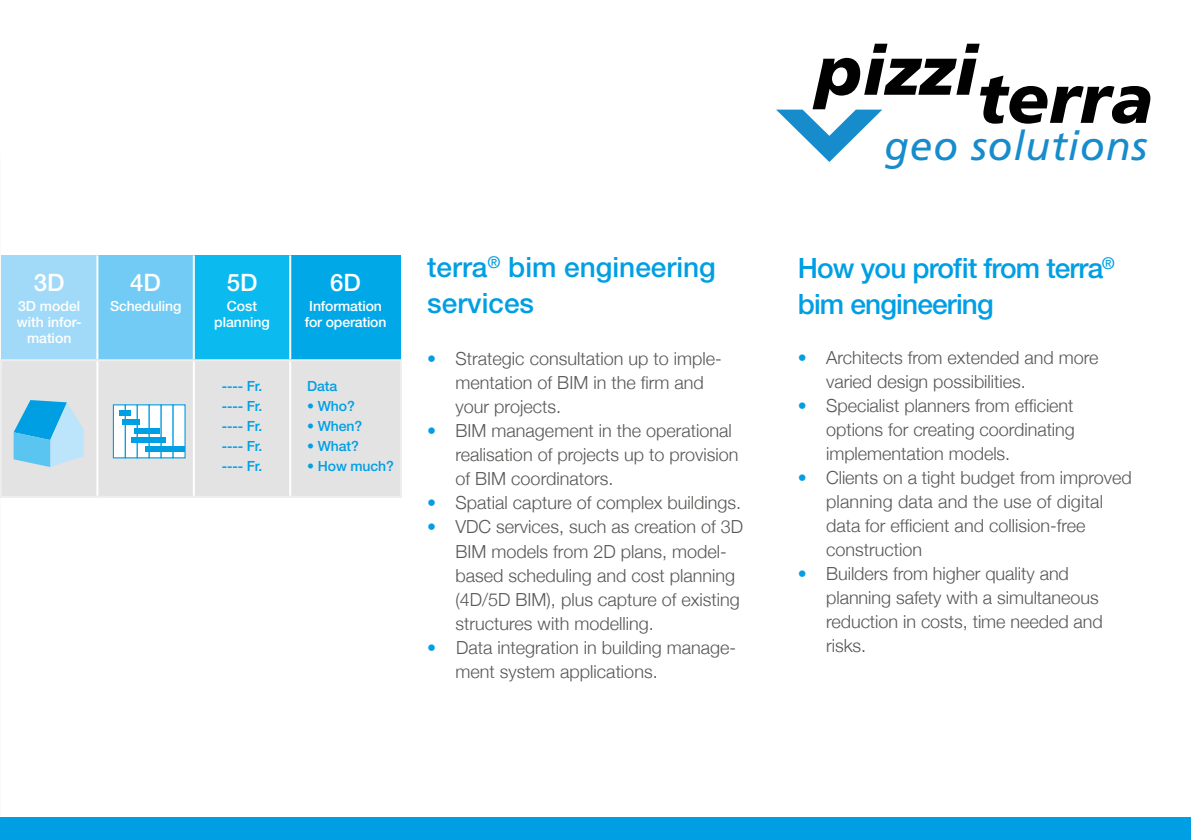
<style>
.page{position:relative;width:1191px;height:840px;background:#fff}
.page>*{position:absolute;margin:0;border:0;box-sizing:border-box;transform-origin:0 0}
.t1{font:italic 900 69.2px "Frutiger";color:#000100}
.t2{font:italic 40.6px "Frutiger LT Std";letter-spacing:.02em;color:#178ccc}
.t3{font:500 28px/36px "Helvetica Neue";letter-spacing:-.03em;color:#009fe3}
.t4{font:500 28px/36px "Helvetica Neue";color:#009fe3}
.t5{font:500 24px "Helvetica Neue";color:#fff}
.t6{font:300 18px/24px "Helvetica Neue";color:#575756}
.t7{font:500 14px/16px "Helvetica Neue";letter-spacing:-.01em;color:#fff;text-align:center}
.t8{font:500 14px/20px "Helvetica Neue";letter-spacing:-.01em;color:#009fe3;text-align:justify}
.s1{color:#009fe3}
</style>
<div class="page">
<div style="left:0;top:816px;width:1191px;height:23px;background:#009fe3"></div>
<div style="left:1px;top:255px;width:96px;height:105px;background:#a1daf8"></div>
<div style="left:97px;top:255px;width:97px;height:105px;background:#71cbf4"></div>
<div style="left:194px;top:255px;width:96px;height:105px;background:#0bbbef"></div>
<div style="left:290px;top:255px;width:111px;height:105px;background:#00a8e7"></div>
<div style="left:2px;top:361px;width:398px;height:134px;background:#e3e3e3"></div>
<hr style="left:96px;top:255px;width:2px;height:104px;background:#fff">
<hr style="left:193px;top:255px;width:2px;height:104px;background:#fff">
<hr style="left:289px;top:255px;width:2px;height:104px;background:#fff">
<hr style="left:96px;top:361px;width:2px;height:134px;background:#fff">
<hr style="left:193px;top:361px;width:2px;height:134px;background:#fff">
<hr style="left:289px;top:361px;width:2px;height:134px;background:#fff">
<hr style="left:0;top:359px;width:97px;height:2px;background:#ededed">
<hr style="left:0;top:361px;width:2px;height:134px;background:#ededed">
<hr style="left:97px;top:359px;width:97px;height:2px;background:#ededed">
<hr style="left:194px;top:359px;width:96px;height:2px;background:#ededed">
<hr style="left:290px;top:359px;width:112px;height:2px;background:#ededed">
<hr style="left:400px;top:361px;width:2px;height:134px;background:#ededed">
<hr style="left:0;top:495px;width:97px;height:2px;background:#ededed">
<hr style="left:97px;top:495px;width:97px;height:2px;background:#ededed">
<hr style="left:194px;top:495px;width:96px;height:2px;background:#ededed">
<hr style="left:290px;top:495px;width:112px;height:2px;background:#ededed">
<svg style="left:14px;top:400px;width:70px;height:67px;background:#79c9ed"></svg>
<div style="left:113px;top:404px;width:13px;height:54px;background:#fff;border:1px solid #009fe3"></div>
<div style="left:125px;top:404px;width:13px;height:54px;background:#fff;border:1px solid #009fe3"></div>
<div style="left:137px;top:404px;width:13px;height:54px;background:#fff;border:1px solid #009fe3"></div>
<div style="left:149px;top:404px;width:13px;height:54px;background:#fff;border:1px solid #009fe3"></div>
<div style="left:161px;top:404px;width:13px;height:54px;background:#fff;border:1px solid #009fe3"></div>
<svg style="left:172px;top:404px;width:14px;height:54px"></svg>
<div style="left:119px;top:410px;width:12px;height:6px;background:#009fe3"></div>
<div style="left:123px;top:419px;width:17px;height:6px;background:#009fe3"></div>
<div style="left:134px;top:428px;width:26px;height:6px;background:#009fe3"></div>
<div style="left:131px;top:437px;width:34px;height:6px;background:#009fe3"></div>
<div style="left:145px;top:446px;width:40px;height:6px;background:#009fe3"></div>
<svg style="left:776px;top:109px;width:106px;height:53px"></svg>
<h3 class="t5" style="left:34px;top:268px;width:32px">3D</h3>
<p class="t7" style="left:17px;top:298px;width:66px">3D model with infor&shy;mation</p>
<h3 class="t5" style="left:130px;top:268px;width:32px">4D</h3>
<p class="t7" style="left:110px;top:298px;width:73px">Scheduling</p>
<h3 class="t5" style="left:227px;top:268px;width:32px">5D</h3>
<p class="t7" style="left:214px;top:298px;width:57px">Cost planning</p>
<h3 class="t5" style="left:330px;top:268px;width:32px">6D</h3>
<p class="t7" style="left:305px;top:298px;width:83px">Information for operation</p>
<p class="t8" style="left:222px;top:375px;width:42px">---- Fr. ---- Fr. ---- Fr. ---- Fr. ---- Fr.</p>
<p class="t8" style="left:307px;top:375px;width:31px">Data</p>
<p class="t8" style="left:307px;top:395px;width:49px">• Who?</p>
<p class="t8" style="left:307px;top:416px;width:56px">• When?</p>
<p class="t8" style="left:307px;top:436px;width:53px">• What?</p>
<p class="t8" style="left:307px;top:456px;width:88px">• How much?</p>
<h3 class="t4" style="left:427px;top:249px;width:290px">terra<sup>®</sup> bim engineering services</h3>
<p class="t6" style="left:455px;top:346px;width:268px;text-indent:-28px"><span class="s1">•</span> Strategic consultation up to imple&shy;mentation of BIM in the firm and your projects.</p>
<p class="t6" style="left:455px;top:418px;width:284px;text-indent:-28px"><span class="s1">•</span> BIM management in the operational realisation of projects up to provision of BIM coordinators.</p>
<p class="t6" style="left:427px;top:490px;width:315px"><span class="s1">•</span> Spatial capture of complex buildings.</p>
<p class="t6" style="left:455px;top:514px;width:289px;text-indent:-28px"><span class="s1">•</span> VDC services, such as creation of 3D BIM models from 2D plans, model&shy;based scheduling and cost planning (4D/5D BIM), plus capture of existing structures with modelling.</p>
<p class="t6" style="left:455px;top:634px;width:282px;text-indent:-28px"><span class="s1">•</span> Data integration in building manage&shy;ment system applications.</p>
<h1 class="t1" style="left:816px;top:43px;width:338px">pizziterra</h1>
<h2 class="t2" style="left:884px;top:122px;width:264px">geo solutions</h2>
<h3 class="t3" style="left:797px;top:250px;width:319px">How you profit from terra<sup>® </sup>bim engineering</h3>
<p class="t6" style="left:826px;top:345px;width:274px;text-indent:-28px"><span class="s1">•</span> Architects from extended and more varied design possibilities.</p>
<p class="t6" style="left:826px;top:393px;width:250px;text-align:justify;text-indent:-28px"><span class="s1">•</span> Specialist planners from efficient options for creating coordinating implementation models.</p>
<p class="t6" style="left:826px;top:465px;width:307px;text-indent:-28px"><span class="s1">•</span> Clients on a tight budget from improved planning data and the use of digital data for efficient and collision-free construction</p>
<p class="t6" style="left:826px;top:561px;width:278px;text-indent:-28px"><span class="s1">•</span> Builders from higher quality and planning safety with a simultaneous reduction in costs, time needed and risks.</p>
</div>
